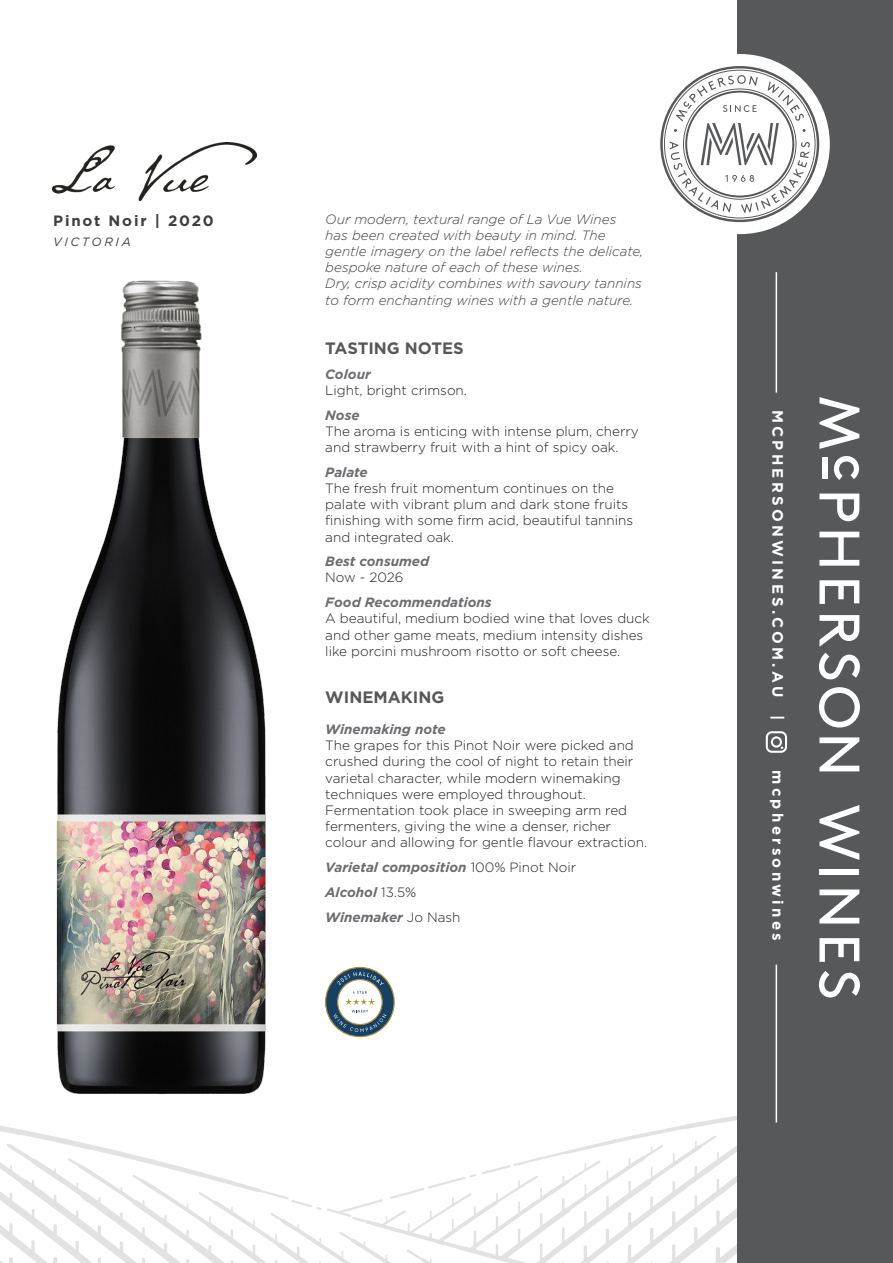
<style>
.page{position:relative;width:893px;height:1263px;background:#fff}
.page>*{position:absolute;margin:0;border:0;box-sizing:border-box;transform-origin:0 0}
.t1{font:700 16.5px "Gotham";color:#57585a}
.t2{font:700 15px "Gotham";letter-spacing:.22em;color:#fff}
.t3{font:700 15px "Gotham";letter-spacing:.12em;color:#3e3e3f}
.t4{font:300 13.5px/16.2px "Gotham";color:#231f20}
.t5{font:italic 300 13.5px/16.2px "Gotham";color:#3e3e3f}
.t6{font:italic 700 13.5px "Gotham";color:#6c6d70}
.t7{font:italic 12px "Gotham";letter-spacing:.22em;color:#3e3e3f}
.s1{font-weight:700;font-style:italic;color:#6c6d70}
.s2{font-weight:300;font-style:normal;color:#231f20}
</style>
<div class="page">
<svg style="left:0;top:1095px;width:738px;height:168px"></svg>
<div style="left:738px;top:0;width:155px;height:1263px;background:#57585a"></div>
<svg style="left:819px;top:805px;width:40px;height:118px"></svg>
<svg style="left:819px;top:938px;width:40px;height:24px"></svg>
<svg style="left:819px;top:971px;width:41px;height:26px"></svg>
<svg style="left:819px;top:493px;width:40px;height:28px"></svg>
<svg style="left:819px;top:532px;width:41px;height:239px"></svg>
<svg style="left:819px;top:397px;width:40px;height:52px"></svg>
<div style="left:823px;top:458px;width:5px;height:21px;background:#fff"></div>
<svg style="left:826px;top:456px;width:33px;height:24px"></svg>
<div style="left:650px;top:54px;width:180px;height:180px;background:#fff;border-radius:50%"></div>
<svg style="left:660px;top:66px;width:159px;height:156px"></svg>
<hr style="left:776px;top:272px;width:1px;height:121px;background:#fff">
<hr style="left:776px;top:965px;width:1px;height:157px;background:#fff">
<svg style="left:766px;top:731px;width:21px;height:22px"></svg>
<img style="left:55px;top:280px;width:217px;height:850px">
<svg style="left:325px;top:967px;width:70px;height:70px"></svg>
<img style="left:52px;top:142px;width:205px;height:58px">
<p class="t3" style="left:53px;top:210px;width:162px">Pinot Noir | 2020</p>
<p class="t7" style="left:53px;top:234px;width:79px">VICTORIA</p>
<p class="t5" style="left:325px;top:210px;width:320px">Our modern, textural range of La Vue Wines<br>has been created with beauty in mind. The gentle imagery on the label reflects the delicate, bespoke nature of each of these wines.</p>
<p class="t5" style="left:325px;top:275px;width:318px">Dry, crisp acidity combines with savoury tannins to form enchanting wines with a gentle nature.</p>
<p class="t1" style="left:325px;top:337px;width:140px">TASTING NOTES</p>
<p class="t6" style="left:325px;top:365px;width:47px">Colour</p>
<p class="t4" style="left:325px;top:382px;width:143px">Light, bright crimson.</p>
<p class="t6" style="left:325px;top:406px;width:36px">Nose</p>
<p class="t4" style="left:325px;top:423px;width:315px">The aroma is enticing with intense plum, cherry and strawberry fruit with a hint of spicy oak.</p>
<p class="t6" style="left:325px;top:463px;width:44px">Palate</p>
<p class="t4" style="left:325px;top:480px;width:309px">The fresh fruit momentum continues on the palate with vibrant plum and dark stone fruits finishing with some firm acid, beautiful tannins and integrated oak.</p>
<p class="t6" style="left:325px;top:552px;width:105px">Best consumed</p>
<p class="t4" style="left:325px;top:569px;width:80px">Now - 2026</p>
<p class="t6" style="left:325px;top:593px;width:168px">Food Recommendations</p>
<p class="t4" style="left:325px;top:610px;width:326px">A beautiful, medium bodied wine that loves duck and other game meats, medium intensity dishes like porcini mushroom risotto or soft cheese.</p>
<p class="t1" style="left:325px;top:686px;width:121px">WINEMAKING</p>
<p class="t4" style="left:325px;top:721px;width:323px"><span class="s1">Winemaking note<br></span>The grapes for this Pinot Noir were picked and crushed during the cool of night to retain their varietal character, while modern winemaking techniques were employed throughout.<br>Fermentation took place in sweeping arm red fermenters, giving the wine a denser, richer colour and allowing for gentle flavour extraction.</p>
<p class="t6" style="left:325px;top:858px;width:253px">Varietal composition <span class="s2">100% Pinot Noir</span></p>
<p class="t6" style="left:325px;top:883px;width:93px">Alcohol <span class="s2">13.5%</span></p>
<p class="t6" style="left:325px;top:908px;width:137px">Winemaker <span class="s2">Jo Nash</span></p>
<p class="t2" style="left:788px;top:410px;width:312px;rotate:90deg">MCPHERSONWINES.COM.AU |</p>
<p class="t2" style="left:788px;top:770px;width:172px;rotate:90deg">mcphersonwines</p>
</div>
